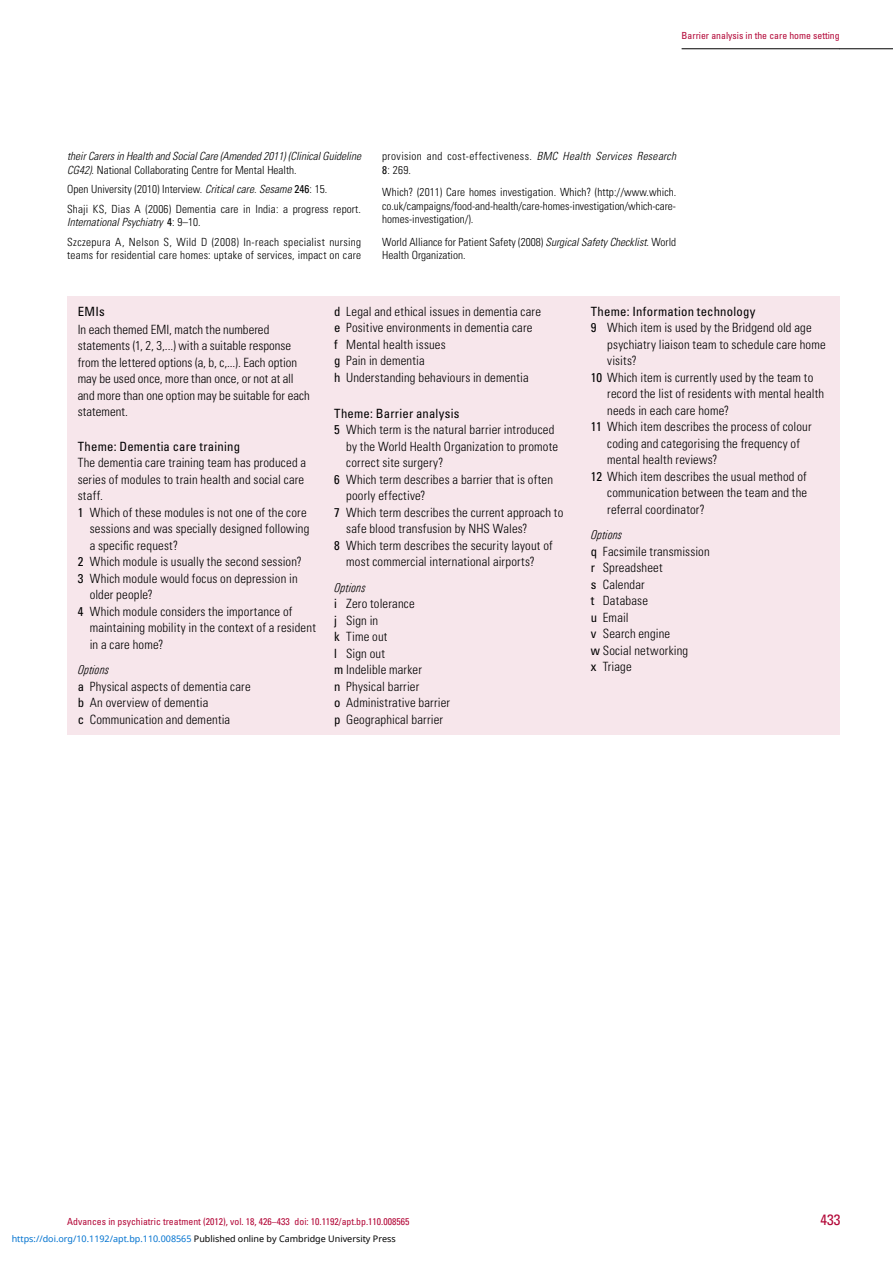
<style>
.page{position:relative;width:893px;height:1263px;background:#fff}
.page>*{position:absolute;margin:0;border:0;box-sizing:border-box;transform-origin:0 0}
.t1{font:condensed 15px "Univers LT Std";color:#b30838}
.t2{font:300 condensed 12.75px/16.5px "Univers LT Std";letter-spacing:.015em;color:#000}
.t3{font:condensed 12.75px "Univers LT Std";letter-spacing:.015em;color:#000}
.t4{font:italic 300 condensed 12.75px "Univers";letter-spacing:.015em;color:#000}
.t5{font:300 condensed 11.25px/13.5px "Univers LT Std";letter-spacing:.015em;color:#000}
.t6{font:italic 300 condensed 11.25px/13.5px "Univers LT Std";color:#000}
.t7{font:300 condensed 11.25px/13.5px "Univers LT Std";letter-spacing:.035em;color:#000}
.t8{font:condensed 9.75px "Univers LT Std";color:#b30838}
.t9{font:9px "Noto Sans";color:#0172cf}
.s1{font-style:normal}
.s2{font-style:italic}
.s3{font-weight:400}
.s4{color:#000}
</style>
<div class="page">
<hr style="left:682px;top:49px;width:158px;height:1px;background:#000">
<hr style="left:839px;top:49px;width:54px;height:1px;background:#000">
<div style="left:67px;top:296px;width:773px;height:439px;background:#f7e6eb"></div>
<p class="t8" style="left:682px;top:30px;width:160px">Barrier analysis in the care home setting</p>
<p class="t6" style="left:67px;top:150px;width:295px">their Carers in Health and Social Care (Amended 2011) (Clinical Guideline<br>CG42)<span class="s1">. National Collaborating Centre for Mental Health.</span></p>
<p class="t5" style="left:67px;top:179px;width:295px;line-height:19.5px">Open University (2010) Interview. <span class="s2">Critical care. Sesame</span> <span class="s3">246</span>: 15.<br>Shaji KS, Dias A (2006) Dementia care in India: a progress report.</p>
<p class="t5" style="left:67px;top:212px;width:295px;line-height:19.5px"><span class="s2">International Psychiatry</span> <span class="s3">4</span>: 9–10.<br>Szczepura A, Nelson S, Wild D (2008) In-reach specialist nursing</p>
<p class="t5" style="left:67px;top:248px;width:295px">teams for residential care homes: uptake of services, impact on care</p>
<p class="t7" style="left:382px;top:149px;width:295px">provision and cost-effectiveness. <span class="s2">BMC Health Services Research<br></span><span class="s3">8</span>: 269.</p>
<p class="t5" style="left:382px;top:185px;width:296px;text-align:justify">Which? (2011) Care homes investigation. Which? (http://www.which. co.uk/campaigns/food-and-health/care-homes-investigation/which-care&shy;homes-investigation/)<span class="s2">.</span></p>
<p class="t5" style="left:382px;top:235px;width:295px">World Alliance for Patient Safety (2008) <span class="s2">Surgical Safety Checklist</span>. World<br>Health Organization.</p>
<p class="t3" style="left:78px;top:303px;width:29px">EMIs</p>
<p class="t2" style="left:78px;top:321px;width:234px">In each themed EMI, match the numbered statements (1, 2, 3,...) with a suitable response from the lettered options (a, b, c,...). Each option may be used once, more than once, or not at all and more than one option may be suitable for each statement.</p>
<p class="t3" style="left:78px;top:438px;width:164px">Theme: Dementia care training</p>
<p class="t2" style="left:78px;top:455px;width:230px">The dementia care training team has produced a</p>
<p class="t2" style="left:78px;top:471px;width:228px">series of modules to train health and social care</p>
<p class="t2" style="left:78px;top:488px;width:27px">staff.</p>
<p class="t2" style="left:78px;top:504px;width:230px"><span class="s3">1</span> Which of these modules is not one of the core</p>
<p class="t2" style="left:90px;top:521px;width:221px">sessions and was specially designed following</p>
<p class="t2" style="left:90px;top:537px;width:90px">a specific request?</p>
<p class="t2" style="left:78px;top:554px;width:226px"><span class="s3">2</span> Which module is usually the second session?</p>
<p class="t2" style="left:78px;top:570px;width:221px"><span class="s3">3</span> Which module would focus on depression in</p>
<p class="t2" style="left:90px;top:587px;width:65px">older people?</p>
<p class="t2" style="left:78px;top:603px;width:216px"><span class="s3">4</span> Which module considers the importance of</p>
<p class="t2" style="left:90px;top:620px;width:228px">maintaining mobility in the context of a resident</p>
<p class="t2" style="left:90px;top:636px;width:75px">in a care home?</p>
<p class="t4" style="left:78px;top:663px;width:33px">Options</p>
<p class="t2" style="left:78px;top:678px;width:174px"><span class="s3">a</span> Physical aspects of dementia care <span class="s3">b</span> An overview of dementia<br><span class="s3">c</span> Communication and dementia</p>
<p class="t2" style="left:334px;top:303px;width:208px"><span class="s3">d</span> Legal and ethical issues in dementia care <span class="s3">e</span> Positive environments in dementia care<br><span class="s3">f</span> Mental health issues<br><span class="s3">g</span> Pain in dementia<br><span class="s3">h</span> Understanding behaviours in dementia</p>
<p class="t3" style="left:334px;top:405px;width:127px">Theme: Barrier analysis</p>
<p class="t2" style="left:334px;top:422px;width:222px"><span class="s3">5</span> Which term is the natural barrier introduced</p>
<p class="t2" style="left:346px;top:438px;width:214px">by the World Health Organization to promote</p>
<p class="t2" style="left:346px;top:455px;width:99px">correct site surgery?</p>
<p class="t2" style="left:334px;top:471px;width:220px"><span class="s3">6</span> Which term describes a barrier that is often</p>
<p class="t2" style="left:346px;top:488px;width:81px">poorly effective?</p>
<p class="t2" style="left:334px;top:504px;width:231px"><span class="s3">7</span> Which term describes the current approach to</p>
<p class="t2" style="left:346px;top:521px;width:183px">safe blood transfusion by NHS Wales?</p>
<p class="t2" style="left:334px;top:537px;width:220px"><span class="s3">8</span> Which term describes the security layout of</p>
<p class="t2" style="left:346px;top:554px;width:190px">most commercial international airports?</p>
<p class="t4" style="left:334px;top:580px;width:33px">Options</p>
<p class="t2" style="left:334px;top:596px;width:117px"><span class="s3">i</span> Zero tolerance<br><span class="s3">j</span> Sign in<br><span class="s3">k</span> Time out<br><span class="s3">l</span> Sign out<br><span class="s3">m</span> Indelible marker<br><span class="s3">n</span> Physical barrier<br><span class="s3">o</span> Administrative barrier <span class="s3">p</span> Geographical barrier</p>
<p class="t3" style="left:591px;top:303px;width:166px">Theme: Information technology</p>
<p class="t2" style="left:591px;top:320px;width:223px"><span class="s3">9</span> Which item is used by the Bridgend old age</p>
<p class="t2" style="left:607px;top:336px;width:220px">psychiatry liaison team to schedule care home</p>
<p class="t2" style="left:607px;top:353px;width:31px">visits?</p>
<p class="t2" style="left:591px;top:369px;width:224px"><span class="s3">10</span> Which item is currently used by the team to</p>
<p class="t2" style="left:607px;top:386px;width:218px">record the list of residents with mental health</p>
<p class="t2" style="left:607px;top:402px;width:123px">needs in each care home?</p>
<p class="t2" style="left:591px;top:419px;width:222px"><span class="s3">11</span> Which item describes the process of colour</p>
<p class="t2" style="left:607px;top:435px;width:194px">coding and categorising the frequency of</p>
<p class="t2" style="left:607px;top:451px;width:112px">mental health reviews?</p>
<p class="t2" style="left:591px;top:468px;width:218px"><span class="s3">12</span> Which item describes the usual method of</p>
<p class="t2" style="left:607px;top:484px;width:202px">communication between the team and the</p>
<p class="t2" style="left:607px;top:501px;width:99px">referral coordinator?</p>
<p class="t4" style="left:591px;top:528px;width:33px">Options</p>
<p class="t2" style="left:591px;top:543px;width:121px"><span class="s3">q</span> Facsimile transmission <span class="s3">r</span> Spreadsheet<br><span class="s3">s</span> Calendar<br><span class="s3">t</span> Database<br><span class="s3">u</span> Email<br><span class="s3">v</span> Search engine<br><span class="s3">w</span> Social networking<br><span class="s3">x</span> Triage</p>
<p class="t8" style="left:67px;top:1216px;width:344px">Advances in psychiatric treatment (2012), vol. 18, 426–433 doi: 10.1192/apt.bp.110.008565</p>
<p class="t1" style="left:820px;top:1210px;width:21px">433</p>
<p class="t9" style="left:12px;top:1232px;width:386px">https://doi.org/10.1192/apt.bp.110.008565 <span class="s4">Published online by Cambridge University Press</span></p>
</div>
